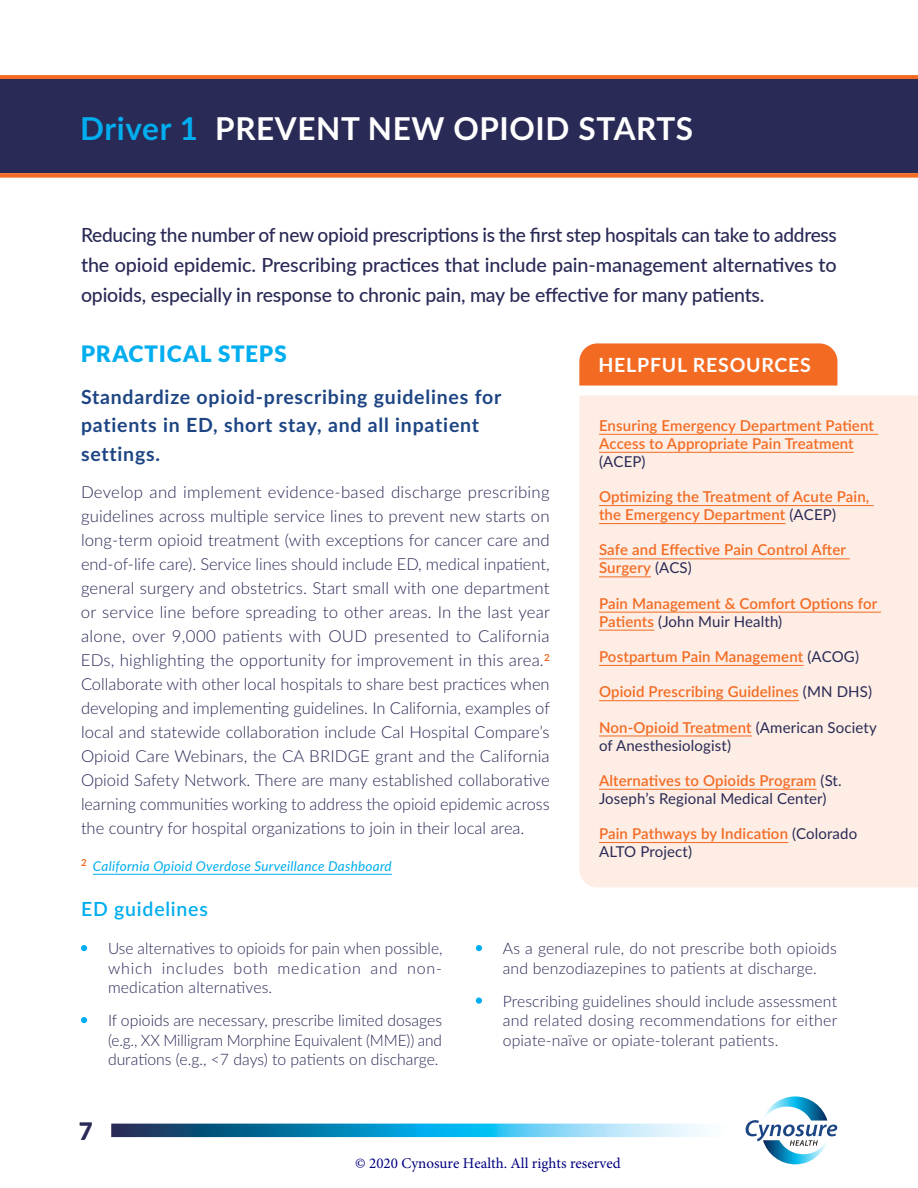
<style>
.page{position:relative;width:918px;height:1188px;background:#fff}
.page>*{position:absolute;margin:0;border:0;box-sizing:border-box;transform-origin:0 0}
.t1{font:700 31.5px "Lato";letter-spacing:.02em;color:#fff}
.t2{font:900 24px "Lato";color:#292a56}
.t3{font:900 22.5px "Lato";letter-spacing:.04em;color:#00aeef}
.t4{font:500 19.5px/30px "Lato";letter-spacing:-.01em;color:#292a56;text-align:justify}
.t5{font:700 19.5px/28.5px "Lato";letter-spacing:.04em;color:#1d4583}
.t6{font:700 19.5px "Lato";letter-spacing:.04em;color:#fff}
.t7{font:600 19.5px "Lato";letter-spacing:.04em;color:#00aeef}
.t8{font:300 16.5px/24px "Lato";color:#292a56;text-align:justify}
.t9{font:300 15.75px/19.5px "Lato";letter-spacing:.01em;color:#292a56;text-align:justify}
.t10{font:600 15px/18px "Lato";letter-spacing:.01em;color:#f36b23}
.t11{font:15px/18px "Lato";letter-spacing:.01em;color:#292a56}
.t12{font:15px "Minion Pro";color:#000080}
.t13{font:italic 13.5px "Lato";letter-spacing:.02em;color:#00aeef}
.s1{color:#00aeef}
.s2{font-weight:400;color:#292a56}
.s3{font-weight:600;color:#f36b23}
</style>
<div class="page">
<svg style="left:111px;top:1124px;width:594px;height:13px;background:#3f9dc5"></svg>
<svg style="left:746px;top:1096px;width:91px;height:69px"></svg>
<div style="left:0;top:173px;width:918px;height:5px;background:#f36b23"></div>
<div style="left:0;top:75px;width:918px;height:5px;background:#f36b23"></div>
<div style="left:0;top:80px;width:918px;height:93px;background:#292a56"></div>
<hr style="left:93px;top:874px;width:299px;height:1px;background:#00aeef">
<div style="left:579px;top:396px;width:339px;height:491px;background:#fdede4"></div>
<hr style="left:599px;top:434px;width:279px;height:1px;background:#f36b23">
<hr style="left:599px;top:452px;width:255px;height:1px;background:#f36b23">
<hr style="left:599px;top:505px;width:275px;height:1px;background:#f36b23">
<hr style="left:599px;top:523px;width:187px;height:1px;background:#f36b23">
<hr style="left:599px;top:559px;width:251px;height:1px;background:#f36b23">
<hr style="left:599px;top:577px;width:52px;height:1px;background:#f36b23">
<hr style="left:599px;top:612px;width:282px;height:1px;background:#f36b23">
<hr style="left:599px;top:630px;width:55px;height:1px;background:#f36b23">
<hr style="left:599px;top:665px;width:205px;height:1px;background:#f36b23">
<hr style="left:599px;top:700px;width:200px;height:1px;background:#f36b23">
<hr style="left:599px;top:736px;width:153px;height:1px;background:#f36b23">
<hr style="left:599px;top:789px;width:218px;height:1px;background:#f36b23">
<hr style="left:599px;top:842px;width:189px;height:1px;background:#f36b23">
<div style="left:579px;top:343px;width:258px;height:43px;background:#f36b23"></div>
<svg style="left:81px;top:945px;width:6px;height:6px"></svg>
<svg style="left:81px;top:1017px;width:6px;height:6px"></svg>
<svg style="left:476px;top:945px;width:6px;height:6px"></svg>
<svg style="left:476px;top:998px;width:6px;height:6px"></svg>
<h1 class="t1" style="left:80px;top:106px;width:614px"><span class="s1">Driver 1</span> PREVENT NEW OPIOID STARTS</h1>
<p class="t4" style="left:81px;top:220px;width:757px">Reducing the number of new opioid prescriptions is the first step hospitals can take to address the opioid epidemic. Prescribing practices that include pain-management alternatives to opioids, especially in response to chronic pain, may be effective for many patients.</p>
<h3 class="t3" style="left:81px;top:340px;width:207px">PRACTICAL STEPS</h3>
<p class="t5" style="left:81px;top:381px;width:422px">Standardize opioid-prescribing guidelines for patients in ED, short stay, and all inpatient settings.</p>
<p class="t8" style="left:81px;top:480px;width:471px">Develop and implement evidence-based discharge prescribing guidelines across multiple service lines to prevent new starts on long-term opioid treatment (with exceptions for cancer care and end-of-life care). Service lines should include ED, medical inpatient, general surgery and obstetrics. Start small with one department or service line before spreading to other areas. In the last year alone, over 9,000 patients with OUD presented to California EDs, highlighting the opportunity for improvement in this area.<sup>2<br></sup>Collaborate with other local hospitals to share best practices when developing and implementing guidelines. In California, examples of local and statewide collaboration include Cal Hospital Compare’s Opioid Care Webinars, the CA BRIDGE grant and the California Opioid Safety Network. There are many established collaborative learning communities working to address the opioid epidemic across the country for hospital organizations to join in their local area.</p>
<p class="t6" style="left:598px;top:351px;width:214px">HELPFUL RESOURCES</p>
<p class="t10" style="left:599px;top:416px;width:276px">Ensuring Emergency Department Patient<br>Access to Appropriate Pain Treatment</p>
<p class="t11" style="left:599px;top:452px;width:48px">(ACEP)</p>
<p class="t10" style="left:599px;top:487px;width:272px">Optimizing the Treatment of Acute Pain, the Emergency Department <span class="s2">(ACEP)</span></p>
<p class="t10" style="left:599px;top:540px;width:249px">Safe and Effective Pain Control After<br>Surgery <span class="s2">(ACS)</span></p>
<p class="t10" style="left:599px;top:594px;width:280px">Pain Management &amp; Comfort Options for<br>Patients <span class="s2">(John Muir Health)</span></p>
<p class="t10" style="left:599px;top:647px;width:262px">Postpartum Pain Management <span class="s2">(ACOG)</span></p>
<p class="t10" style="left:599px;top:682px;width:275px">Opioid Prescribing Guidelines <span class="s2">(MN DHS)</span></p>
<p class="t11" style="left:599px;top:717px;width:279px"><span class="s3">Non-Opioid Treatment</span> (American Society of Anesthesiologist)</p>
<p class="t11" style="left:599px;top:771px;width:244px"><span class="s3">Alternatives to Opioids Program</span> (St.<br>Joseph’s Regional Medical Center)</p>
<p class="t10" style="left:599px;top:824px;width:260px">Pain Pathways by Indication <span class="s2">(Colorado<br>ALTO Project)</span></p>
<p class="t13" style="left:81px;top:857px;width:312px"><sup>2</sup> California Opioid Overdose Surveillance Dashboard</p>
<p class="t7" style="left:81px;top:895px;width:128px">ED guidelines</p>
<p class="t9" style="left:108px;top:938px;width:336px">Use alternatives to opioids for pain when possible, which includes both medication and non&shy;medication alternatives.</p>
<p class="t9" style="left:108px;top:1010px;width:336px">If opioids are necessary, prescribe limited dosages (e.g., XX Milligram Morphine Equivalent (MME)) and durations (e.g., &lt;7 days) to patients on discharge.</p>
<h2 class="t2" style="left:79px;top:1117px;width:15px">7</h2>
<p class="t9" style="left:503px;top:938px;width:335px">As a general rule, do not prescribe both opioids and benzodiazepines to patients at discharge.</p>
<p class="t9" style="left:503px;top:991px;width:336px">Prescribing guidelines should include assessment and related dosing recommendations for either opiate-naïve or opiate-tolerant patients.</p>
<p class="t12" style="left:355px;top:1153px;width:267px">© 2020 Cynosure Health. All rights reserved</p>
</div>
